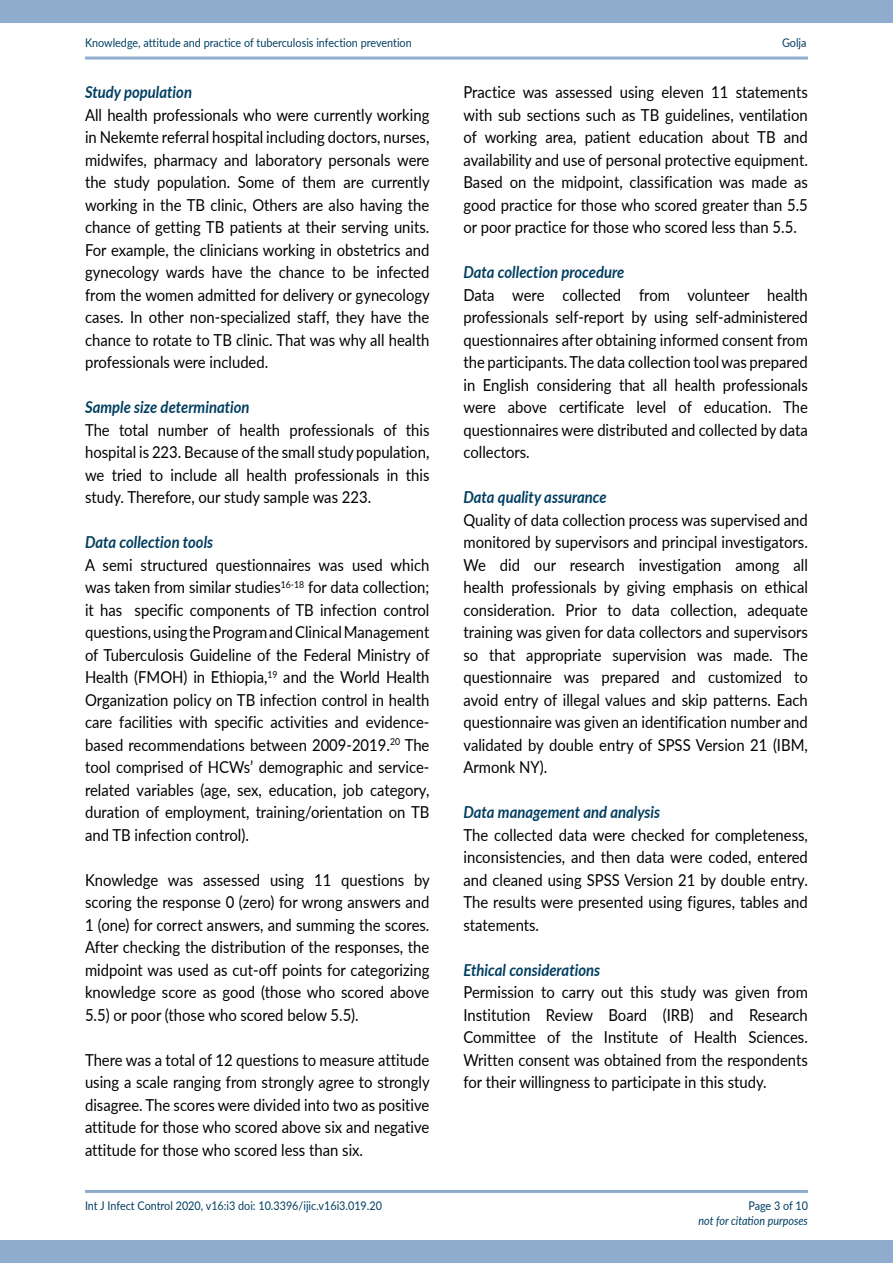
<style>
.page{position:relative;width:893px;height:1263px;background:#fff}
.page>*{position:absolute;margin:0;border:0;box-sizing:border-box;transform-origin:0 0}
.bodytext{font:16.5px/22.5px "Lato";color:#000;text-align:justify;scale:.9 1}
.sub2{font:italic 700 16.5px "Lato";color:#003e61;scale:.9 1}
.t1{font:12px "Lato";color:#003e61;scale:.9 1}
.t2{font:italic 12px "Lato";color:#003e61;scale:.9 1}
</style>
<div class="page">
<div style="left:0;top:0;width:893px;height:23px;background:#8faccd"></div>
<div style="left:0;top:1240px;width:893px;height:23px;background:#8faccd"></div>
<hr style="left:85px;top:1190px;width:723px;height:3px;background:#8faccd">
<hr style="left:85px;top:57px;width:723px;height:3px;background:#8faccd">
<p class="t1" style="left:85px;top:34px;width:365px">Knowledge, attitude and practice of tuberculosis infection prevention</p>
<p class="t1" style="left:782px;top:34px;width:29px">Golja</p>
<p class="sub2" style="left:85px;top:80px;width:120px">Study population</p>
<p class="bodytext" style="left:85px;top:103px;width:385px">All health professionals who were currently working in Nekemte referral hospital including doctors, nurses, midwifes, pharmacy and laboratory personals were the study population. Some of them are currently working in the TB clinic, Others are also having the chance of getting TB patients at their serving units.<br>For example, the clinicians working in obstetrics and gynecology wards have the chance to be infected from the women admitted for delivery or gynecology cases. In other non-specialized staff, they have the chance to rotate to TB clinic. That was why all health professionals were included.</p>
<p class="sub2" style="left:85px;top:395px;width:184px">Sample size determination</p>
<p class="bodytext" style="left:85px;top:418px;width:384px">The total number of health professionals of this hospital is 223. Because of the small study population, we tried to include all health professionals in this study. Therefore, our study sample was 223.</p>
<p class="sub2" style="left:85px;top:530px;width:144px">Data collection tools</p>
<p class="bodytext" style="left:85px;top:553px;width:384px">A semi structured questionnaires was used which was taken from similar studies<sup>16-18</sup> for data collection; it has specific components of TB infection control questions, using the Program and Clinical Management of Tuberculosis Guideline of the Federal Ministry of Health (FMOH) in Ethiopia,<sup>19</sup> and the World Health Organization policy on TB infection control in health care facilities with specific activities and evidence&shy;based recommendations between 2009-2019.<sup>20</sup> The tool comprised of HCWs’ demographic and service&shy;related variables (age, sex, education, job category, duration of employment, training/orientation on TB and TB infection control).</p>
<p class="bodytext" style="left:85px;top:868px;width:385px">Knowledge was assessed using 11 questions by scoring the response 0 (zero) for wrong answers and 1 (one) for correct answers, and summing the scores.<br>After checking the distribution of the responses, the midpoint was used as cut-off points for categorizing knowledge score as good (those who scored above 5.5) or poor (those who scored below 5.5).</p>
<p class="bodytext" style="left:85px;top:1048px;width:385px">There was a total of 12 questions to measure attitude using a scale ranging from strongly agree to strongly disagree. The scores were divided into two as positive attitude for those who scored above six and negative attitude for those who scored less than six.</p>
<p class="bodytext" style="left:463px;top:80px;width:384px">Practice was assessed using eleven 11 statements with sub sections such as TB guidelines, ventilation of working area, patient education about TB and availability and use of personal protective equipment.<br>Based on the midpoint, classification was made as good practice for those who scored greater than 5.5 or poor practice for those who scored less than 5.5.</p>
<p class="sub2" style="left:463px;top:260px;width:180px">Data collection procedure</p>
<p class="bodytext" style="left:463px;top:283px;width:384px">Data were collected from volunteer health professionals self-report by using self-administered questionnaires after obtaining informed consent from the participants. The data collection tool was prepared in English considering that all health professionals were above certificate level of education. The questionnaires were distributed and collected by data collectors.</p>
<p class="sub2" style="left:463px;top:485px;width:161px">Data quality assurance</p>
<p class="bodytext" style="left:463px;top:508px;width:384px">Quality of data collection process was supervised and monitored by supervisors and principal investigators.<br>We did our research investigation among all health professionals by giving emphasis on ethical consideration. Prior to data collection, adequate training was given for data collectors and supervisors so that appropriate supervision was made. The questionnaire was prepared and customized to avoid entry of illegal values and skip patterns. Each questionnaire was given an identification number and validated by double entry of SPSS Version 21 (IBM, Armonk NY).</p>
<p class="sub2" style="left:463px;top:800px;width:220px">Data management and analysis</p>
<p class="bodytext" style="left:463px;top:823px;width:384px">The collected data were checked for completeness, inconsistencies, and then data were coded, entered and cleaned using SPSS Version 21 by double entry.<br>The results were presented using figures, tables and statements.</p>
<p class="sub2" style="left:463px;top:958px;width:153px">Ethical considerations</p>
<p class="bodytext" style="left:463px;top:980px;width:384px">Permission to carry out this study was given from Institution Review Board (IRB) and Research Committee of the Institute of Health Sciences.<br>Written consent was obtained from the respondents for their willingness to participate in this study.</p>
<p class="t1" style="left:85px;top:1197px;width:331px">Int J Infect Control 2020, v16:i3 doi: 10.3396/ijic.v16i3.019.20</p>
<p class="t1" style="left:748px;top:1197px;width:68px">Page 3 of 10</p>
<p class="t2" style="left:698px;top:1211px;width:123px">not for citation purposes</p>
</div>
